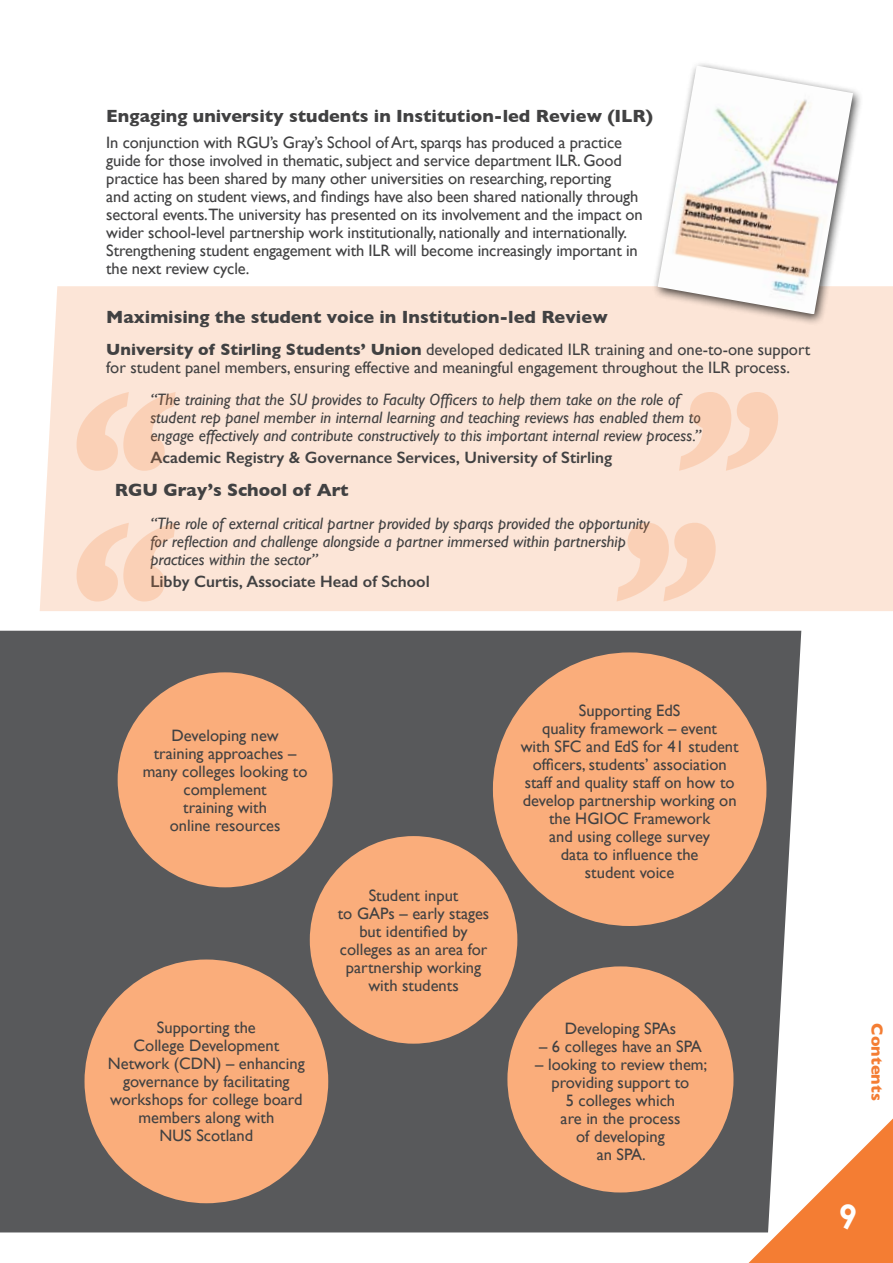
<style>
.page{position:relative;width:893px;height:1263px;background:#fff}
.page>*{position:absolute;margin:0;border:0;box-sizing:border-box;transform-origin:0 0}
.t1{font:700 33.75px "Century Gothic";color:#fff}
.t2{font:700 18px "Gill Sans";color:#414142}
.t3{font:16.5px/18px "Gill Sans";color:#414142;text-align:center}
.t4{font:italic 16.5px/18px "Gill Sans";color:#414142}
.t5{font:600 16.5px "Gill Sans";color:#414142}
.t6{font:700 16.5px "Gill Sans";color:#f47d33}
.s1{font-weight:700}
</style>
<div class="page">
<div style="left:40px;top:286px;width:853px;height:325px;background:#fce5d7"></div>
<div style="left:0;top:631px;width:801px;height:601px;background:#58595b"></div>
<div style="left:493px;top:652px;width:273px;height:274px;background:#faad7b;border-radius:50%"></div>
<div style="left:507px;top:966px;width:226px;height:226px;background:#faad7b;border-radius:50%"></div>
<div style="left:85px;top:959px;width:243px;height:244px;background:#faad7b;border-radius:50%"></div>
<div style="left:310px;top:836px;width:207px;height:208px;background:#faad7b;border-radius:50%"></div>
<div style="left:118px;top:672px;width:215px;height:215px;background:#faad7b;border-radius:50%"></div>
<svg style="left:77px;top:392px;width:99px;height:79px;background:#fad9c4"></svg>
<svg style="left:77px;top:523px;width:99px;height:78px;background:#fad8c4"></svg>
<svg style="left:679px;top:392px;width:99px;height:79px;background:#fad9c4"></svg>
<svg style="left:617px;top:523px;width:99px;height:78px;background:#fad8c4"></svg>
<div style="left:650px;top:60px;width:236px;height:289px;background:#000;opacity:.75"></div>
<img style="left:658px;top:66px;width:195px;height:248px">
<svg style="left:748px;top:1118px;width:145px;height:145px"></svg>
<p class="t2" style="left:106px;top:102px;width:548px">Engaging university students in Institution-led Review (ILR)</p>
<p class="t3" style="left:106px;top:134px;width:538px;text-align:left">In conjunction with RGU’s Gray’s School of Art, sparqs has produced a practice guide for those involved in thematic, subject and service department ILR. Good practice has been shared by many other universities on researching, reporting<br>and acting on student views, and findings have also been shared nationally through sectoral events.The university has presented on its involvement and the impact on wider school-level partnership work institutionally, nationally and internationally.<br>Strengthening student engagement with ILR will become increasingly important in the next review cycle.</p>
<p class="t2" style="left:106px;top:303px;width:503px">Maximising the student voice in Institution-led Review</p>
<p class="t3" style="left:106px;top:340px;width:706px;text-align:left"><span class="s1">University of Stirling Students’ Union</span> developed dedicated ILR training and one-to-one support for student panel members, ensuring effective and meaningful engagement throughout the ILR process.</p>
<p class="t4" style="left:150px;top:390px;width:552px">“The training that the SU provides to Faculty Officers to help them take on the role of student rep panel member in internal learning and teaching reviews has enabled them to engage effectively and contribute constructively to this important internal review process.”</p>
<p class="t5" style="left:150px;top:448px;width:463px">Academic Registry &amp; Governance Services, University of Stirling</p>
<p class="t2" style="left:115px;top:476px;width:235px">RGU Gray’s School of Art</p>
<p class="t4" style="left:150px;top:514px;width:501px">“The role of external critical partner provided by sparqs provided the opportunity for reflection and challenge alongside a partner immersed within partnership practices within the sector”</p>
<p class="t5" style="left:150px;top:571px;width:281px">Libby Curtis, Associate Head of School</p>
<p class="t3" style="left:143px;top:726px;width:166px">Developing new<br>training approaches – many colleges looking to complement<br>training with<br>online resources</p>
<p class="t3" style="left:108px;top:1018px;width:198px">Supporting the<br>College Development<br>Network (CDN) – enhancing governance by facilitating workshops for college board members along with<br>NUS Scotland</p>
<p class="t3" style="left:338px;top:886px;width:153px">Student input<br>to GAPs – early stages but identified by colleges as an area for partnership working with students</p>
<p class="t3" style="left:521px;top:702px;width:219px">Supporting EdS<br>quality framework – event<br>with SFC and EdS for 41 student officers, students’ association staff and quality staff on how to develop partnership working on the HGIOC Framework<br>and using college survey<br>data to influence the<br>student voice</p>
<p class="t3" style="left:565px;top:1019px;width:113px">Developing SPAs</p>
<p class="t3" style="left:539px;top:1037px;width:164px">– 6 colleges have an SPA</p>
<p class="t3" style="left:535px;top:1055px;width:174px">– looking to review them; providing support to<br>5 colleges which<br>are in the process<br>of developing<br>an SPA.</p>
<p class="t6" style="left:890px;top:1023px;width:79px;rotate:90deg">Contents</p>
<h1 class="t1" style="left:839px;top:1196px;width:20px">9</h1>
</div>
